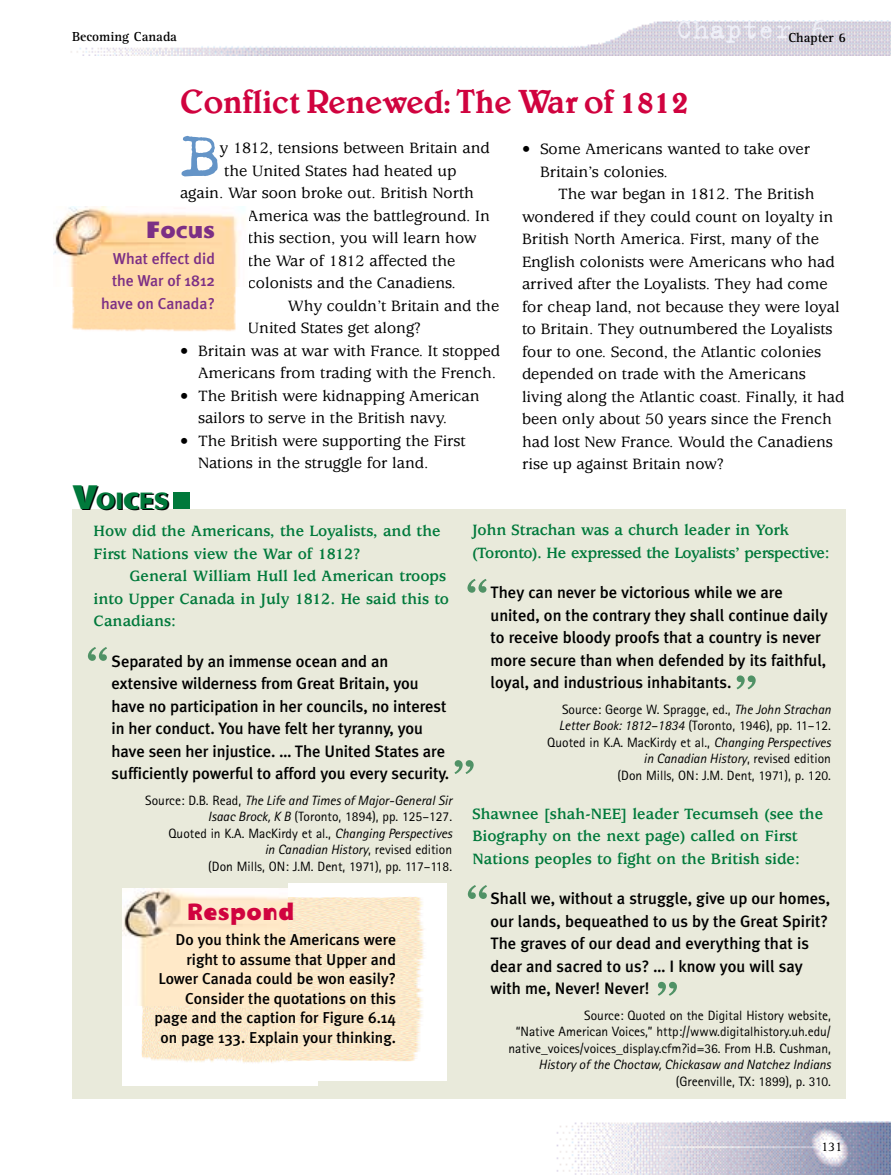
<style>
.page{position:relative;width:891px;height:1175px;background:#fff}
.page>*{position:absolute;margin:0;border:0;box-sizing:border-box;transform-origin:0 0}
.t1{font:700 57.15px "Typeka Taxi";color:#6494c7}
.t2{font:700 54px "Usherwood";color:#509266}
.t3{font:33px "Belton";color:#d0033f}
.t4{font:30px "Trixie Text";color:#eff0f8}
.t5{font:27px "Cathodelic";letter-spacing:.015em;color:#d0033f}
.t6{font:27px "Cathodelic";color:#00793b}
.t7{font:27px "Cathodelic";color:#7c2f85}
.t8{font:500 16.5px/22.5px "Usherwood";color:#000}
.t9{font:500 16.5px/22.5px "Meta Plus";color:#000}
.t10{font:700 16.5px/22.5px "Usherwood";color:#00793b}
.t11{font:700 16.5px/22.5px "Usherwood";letter-spacing:-.02em;color:#00793b}
.t12{font:500 15.75px/19.5px "Meta Plus";color:#000;text-align:right}
.t13{font:500 15.75px/22.5px "Meta Plus";color:#7c2f85;text-align:right}
.t14{font:13.5px/16.5px "Rotis Sans Serif";color:#000;text-align:right}
.t15{font:italic 13.5px "Rotis Sans Serif";color:#000}
.t16{font:700 13.5px "Rotis Serif";color:#000}
.t17{font:13.5px "Rotis Serif";color:#000}
.s1{font-size:39px}
.s2{font-style:italic}
</style>
<div class="page">
<img style="left:556px;top:1121px;width:335px;height:53px">
<img style="left:71px;top:21px;width:820px;height:34px">
<img style="left:54px;top:206px;width:190px;height:81px">
<img style="left:72px;top:287px;width:164px;height:45px">
<div style="left:72px;top:509px;width:774px;height:589px;background:#e9eadb"></div>
<div style="left:173px;top:493px;width:16px;height:16px;background:#00793b"></div>
<img style="left:123px;top:888px;width:165px;height:118px">
<img style="left:123px;top:1006px;width:194px;height:79px">
<img style="left:288px;top:883px;width:158px;height:197px">
<p class="t16" style="left:72px;top:31px;width:107px">Becoming Canada</p>
<h3 class="t4" style="left:676px;top:10px;width:152px">Chapter 6</h3>
<p class="t16" style="left:789px;top:32px;width:59px">Chapter 6</p>
<h3 class="t3" style="left:180px;top:90px;width:510px">Conflict Renewed: The War of 1812</h3>
<h1 class="t1" style="left:180px;top:135px;width:41px">B</h1>
<p class="t8" style="left:220px;top:138px;width:272px">y 1812, tensions between Britain and</p>
<p class="t8" style="left:224px;top:161px;width:234px">the United States had heated up</p>
<p class="t8" style="left:180px;top:183px;width:296px">again. War soon broke out. British North</p>
<p class="t8" style="left:248px;top:206px;width:243px">America was the battleground. In</p>
<p class="t8" style="left:248px;top:228px;width:230px">this section, you will learn how</p>
<p class="t8" style="left:248px;top:251px;width:209px">the War of 1812 affected the</p>
<p class="t8" style="left:248px;top:273px;width:209px">colonists and the Canadiens.</p>
<p class="t8" style="left:288px;top:296px;width:213px">Why couldn’t Britain and the</p>
<p class="t8" style="left:248px;top:318px;width:174px">United States get along?</p>
<p class="t8" style="left:180px;top:341px;width:322px;text-align:right">• Britain was at war with France. It stopped<br>Americans from trading with the French.</p>
<p class="t8" style="left:198px;top:386px;width:283px;text-indent:-18px">• The British were kidnapping American sailors to serve in the British navy.</p>
<p class="t8" style="left:198px;top:431px;width:269px;text-indent:-18px">• The British were supporting the First<br>Nations in the struggle for land.</p>
<h3 class="t7" style="left:146px;top:221px;width:71px">Focus</h3>
<p class="t13" style="left:101px;top:249px;width:115px">What effect did the War of 1812 have on Canada?</p>
<p class="t8" style="left:540px;top:139px;width:272px;text-indent:-18px">• Some Americans wanted to take over<br>Britain’s colonies.</p>
<p class="t8" style="left:522px;top:184px;width:324px;text-indent:36px">The war began in 1812. The British wondered if they could count on loyalty in British North America. First, many of the English colonists were Americans who had arrived after the Loyalists. They had come for cheap land, not because they were loyal to Britain. They outnumbered the Loyalists four to one. Second, the Atlantic colonies depended on trade with the Americans living along the Atlantic coast. Finally, it had been only about 50 years since the French had lost New France. Would the Canadiens rise up against Britain now?</p>
<h3 class="t6" style="left:72px;top:492px;width:98px"><span class="s1">V</span>OICES</h3>
<p class="t10" style="left:94px;top:521px;width:349px">How did the Americans, the Loyalists, and the<br>First Nations view the War of 1812?</p>
<p class="t10" style="left:94px;top:566px;width:357px;text-indent:36px">General William Hull led American troops into Upper Canada in July 1812. He said this to<br>Canadians:</p>
<p class="t9" style="left:112px;top:651px;width:339px">Separated by an immense ocean and an extensive wilderness from Great Britain, you have no participation in her councils, no interest in her conduct. You have felt her tyranny, you have seen her injustice. … The United States are sufficiently powerful to afford you every security.</p>
<p class="t14" style="left:145px;top:793px;width:308px">Source: D.B. Read, <span class="s2">The Life and Times of Major-General Sir Isaac Brock, K B</span> (Toronto, 1894), pp. 125–127.<br>Quoted in K.A. MacKirdy et al., <span class="s2">Changing Perspectives<br>in Canadian History</span>, revised edition<br>(Don Mills, ON: J.M. Dent, 1971), pp. 117–118.</p>
<p class="t11" style="left:472px;top:520px;width:359px">John Strachan was a church leader in York (Toronto). He expressed the Loyalists’ perspective:</p>
<p class="t9" style="left:490px;top:583px;width:339px">They can never be victorious while we are united, on the contrary they shall continue daily to receive bloody proofs that a country is never more secure than when defended by its faithful, loyal, and industrious inhabitants.</p>
<p class="t14" style="left:547px;top:702px;width:285px">Source: George W. Spragge, ed., <span class="s2">The John Strachan Letter Book: 1812–1834</span> (Toronto, 1946), pp. 11–12.<br>Quoted in K.A. MacKirdy et al., <span class="s2">Changing Perspectives in Canadian History</span>, revised edition<br>(Don Mills, ON: J.M. Dent, 1971), p. 120.</p>
<p class="t10" style="left:472px;top:804px;width:352px">Shawnee [shah-NEE] leader Tecumseh (see the<br>Biography on the next page) called on First<br>Nations peoples to fight on the British side:</p>
<p class="t9" style="left:490px;top:889px;width:341px">Shall we, without a struggle, give up our homes, our lands, bequeathed to us by the Great Spirit?<br>The graves of our dead and everything that is dear and sacred to us? … I know you will say with me, Never! Never!</p>
<p class="t14" style="left:509px;top:1008px;width:324px">Source: Quoted on the Digital History website,<br>“Native American Voices,” http://www.digitalhistory.uh.edu/ native_voices/voices_display.cfm?id=36. From H.B. Cushman,</p>
<p class="t15" style="left:538px;top:1060px;width:294px">History of the Choctaw, Chickasaw and Natchez Indians</p>
<p class="t14" style="left:676px;top:1074px;width:157px">(Greenville, TX: 1899), p. 310.</p>
<h2 class="t2" style="left:464px;top:576px;width:28px">“</h2>
<h2 class="t2" style="left:84px;top:644px;width:28px">“</h2>
<h2 class="t2" style="left:733px;top:673px;width:28px">”</h2>
<h2 class="t2" style="left:451px;top:757px;width:28px">”</h2>
<h2 class="t2" style="left:464px;top:882px;width:28px">“</h2>
<h3 class="t5" style="left:187px;top:902px;width:109px">Respond</h3>
<p class="t12" style="left:155px;top:931px;width:243px">Do you think the Americans were right to assume that Upper and<br>Lower Canada could be won easily?<br>Consider the quotations on this page and the caption for Figure 6.14 on page 133. Explain your thinking.</p>
<h2 class="t2" style="left:654px;top:979px;width:28px">”</h2>
<p class="t17" style="left:821px;top:1141px;width:23px">131</p>
</div>
